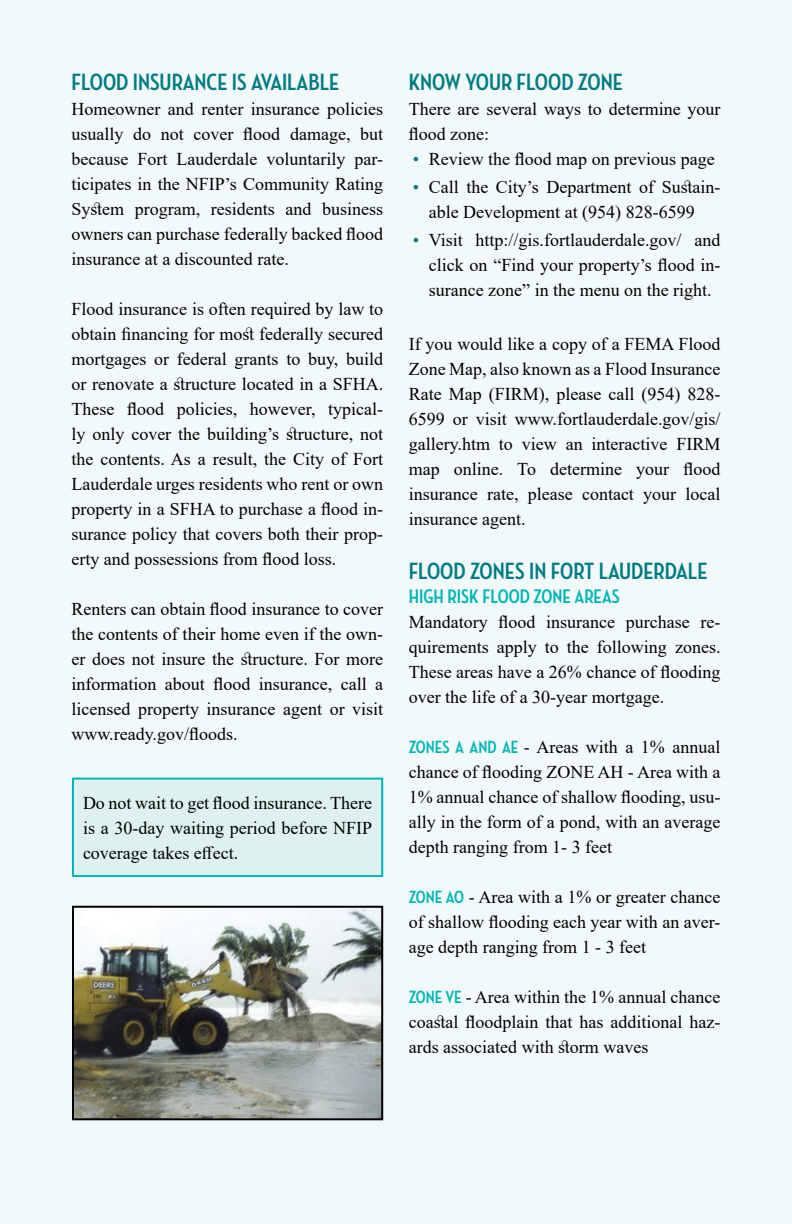
<style>
.page{position:relative;width:792px;height:1224px;background:#f2f9fa}
.page>*{position:absolute;margin:0;border:0;box-sizing:border-box;transform-origin:0 0}
.t1{font:700 24px "Neutraface Condensed";color:#017b82}
.t2{font:700 20px "Neutraface Condensed";color:#00b5b5}
.t3{font:18px/25px "Times New Roman";color:#000;text-align:justify}
.s1{color:#017b82}
.s2{font-family:"Neutraface Condensed";font-weight:700;color:#00b5b5}
</style>
<div class="page">
<div style="left:73px;top:779px;width:309px;height:97px;background:#def1ee"></div>
<div style="left:72px;top:778px;width:311px;height:99px;border:2px solid #00b5b5"></div>
<img style="left:75px;top:909px;width:305px;height:208px">
<div style="left:72px;top:906px;width:311px;height:214px;border:2px solid #000"></div>
<h1 class="t1" style="left:72px;top:68px;width:269px">FLOOD INSURANCE IS AVAILABLE</h1>
<p class="t3" style="left:72px;top:96px;width:313px">Homeowner and renter insurance policies usually do not cover flood damage, but because Fort Lauderdale voluntarily par&shy;ticipates in the NFIP’s Community Rating System program, residents and business owners can purchase federally backed flood insurance at a discounted rate.</p>
<p class="t3" style="left:72px;top:296px;width:313px">Flood insurance is often required by law to obtain financing for most federally secured mortgages or federal grants to buy, build or renovate a structure located in a SFHA.<br>These flood policies, however, typical&shy;ly only cover the building’s structure, not the contents. As a result, the City of Fort Lauderdale urges residents who rent or own property in a SFHA to purchase a flood in&shy;surance policy that covers both their prop&shy;erty and possessions from flood loss.</p>
<p class="t3" style="left:72px;top:596px;width:313px">Renters can obtain flood insurance to cover the contents of their home even if the own&shy;er does not insure the structure. For more information about flood insurance, call a licensed property insurance agent or visit www.ready.gov/floods.</p>
<p class="t3" style="left:83px;top:789px;width:291px">Do not wait to get flood insurance. There is a 30-day waiting period before NFIP coverage takes effect.</p>
<h1 class="t1" style="left:409px;top:68px;width:216px">KNOW YOUR FLOOD ZONE</h1>
<p class="t3" style="left:409px;top:96px;width:313px">There are several ways to determine your flood zone:</p>
<p class="t3" style="left:413px;top:146px;width:303px"><span class="s1">•</span> Review the flood map on previous page</p>
<p class="t3" style="left:413px;top:174px;width:309px;text-align:center"><span class="s1">•</span> Call the City’s Department of Sustain&shy;able Development at (954) 828-6599</p>
<p class="t3" style="left:429px;top:227px;width:293px;text-indent:-16px"><span class="s1">•</span> Visit http://gis.fortlauderdale.gov/ and click on “Find your property’s flood in&shy;surance zone” in the menu on the right.</p>
<p class="t3" style="left:409px;top:331px;width:313px">If you would like a copy of a FEMA Flood Zone Map, also known as a Flood Insurance Rate Map (FIRM), please call (954) 828- 6599 or visit www.fortlauderdale.gov/gis/ gallery.htm to view an interactive FIRM map online. To determine your flood insurance rate, please contact your local insurance agent.</p>
<h1 class="t1" style="left:409px;top:557px;width:300px">FLOOD ZONES IN FORT LAUDERDALE</h1>
<p class="t2" style="left:409px;top:585px;width:213px">HIGH RISK FLOOD ZONE AREAS</p>
<p class="t3" style="left:409px;top:608px;width:313px">Mandatory flood insurance purchase re&shy;quirements apply to the following zones.<br>These areas have a 26% chance of flooding over the life of a 30-year mortgage.</p>
<p class="t3" style="left:409px;top:733px;width:313px"><span class="s2">ZONES A AND AE</span> - Areas with a 1% annual chance of flooding ZONE AH - Area with a 1% annual chance of shallow flooding, usu&shy;ally in the form of a pond, with an average depth ranging from 1- 3 feet</p>
<p class="t3" style="left:409px;top:883px;width:313px"><span class="s2">ZONE AO</span> - Area with a 1% or greater chance of shallow flooding each year with an aver&shy;age depth ranging from 1 - 3 feet</p>
<p class="t3" style="left:409px;top:983px;width:313px"><span class="s2">ZONE VE</span> - Area within the 1% annual chance coastal floodplain that has additional haz&shy;ards associated with storm waves</p>
</div>
